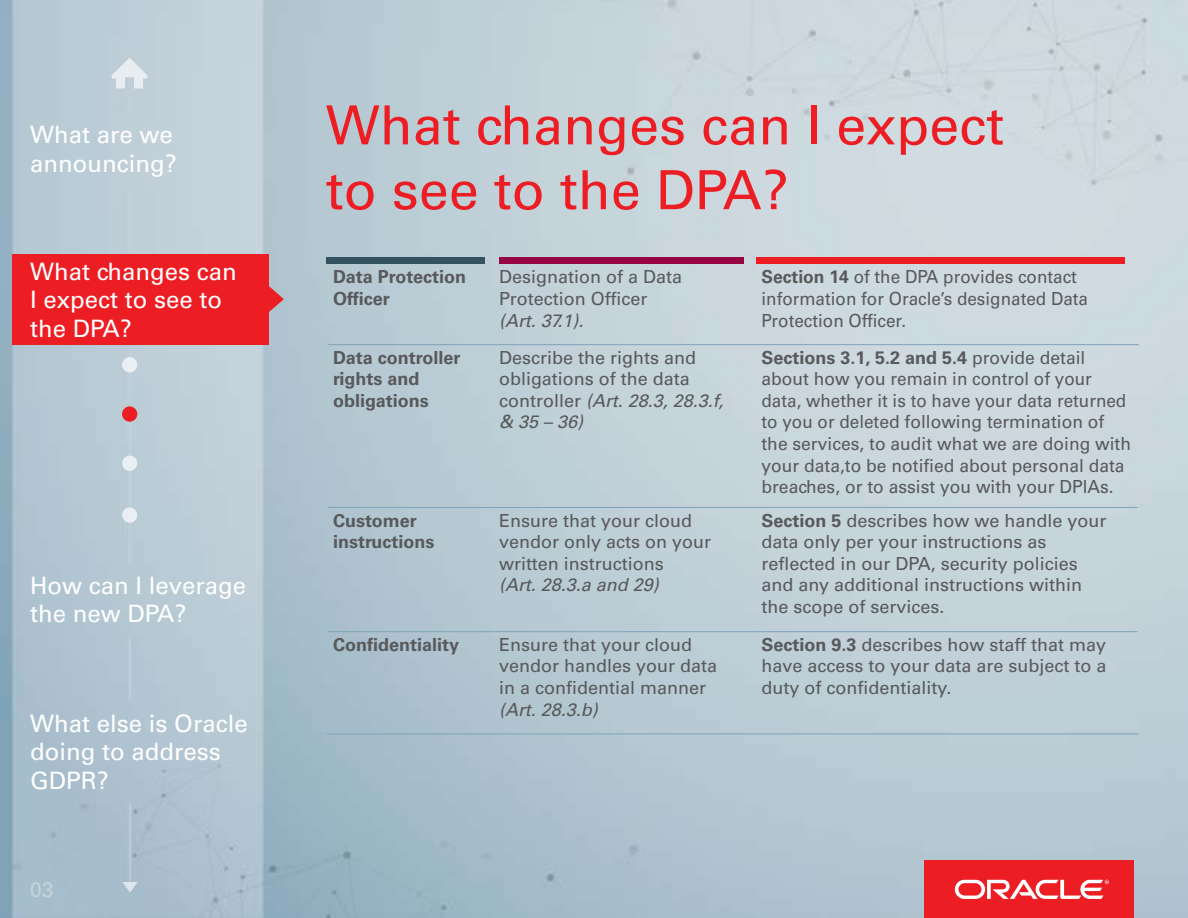
<style>
.page{position:relative;width:1188px;height:918px;background:#fff}
.page>*{position:absolute;margin:0;border:0;box-sizing:border-box;transform-origin:0 0}
.t1{font:54px "Univers LT Std";color:#ed1d24}
.t2{font:24px "Univers LT Std";color:#fff}
.t3{font:21px "Univers LT Std";color:#c5d5d9}
.t4{font:18px/21.6px "Univers LT Std";color:#58595b}
.t5{font:700 18px "Univers LT Std";color:#58595b}
.t6{font:18px "Univers LT Std";color:#58595b;scale:.95 1}
.t7{font:italic 18px "Univers LT Std";color:#58595b}
.s1{font-weight:700}
.s2{font-style:normal}
</style>
<div class="page">
<img style="left:0;top:0;width:1188px;height:918px">
<div style="left:925px;top:861px;width:209px;height:57px;background:#ed1d24"></div>
<svg style="left:955px;top:880px;width:154px;height:19px"></svg>
<hr style="left:328px;top:344px;width:165px;height:1px;background:#80a4b8">
<hr style="left:493px;top:344px;width:263px;height:1px;background:#80a4b8">
<hr style="left:756px;top:344px;width:383px;height:1px;background:#80a4b8">
<hr style="left:327px;top:734px;width:166px;height:1px;background:#80a4b8">
<hr style="left:493px;top:734px;width:263px;height:1px;background:#80a4b8">
<hr style="left:756px;top:734px;width:383px;height:1px;background:#80a4b8">
<hr style="left:328px;top:631px;width:165px;height:1px;background:#80a4b8">
<hr style="left:493px;top:631px;width:263px;height:1px;background:#80a4b8">
<hr style="left:756px;top:631px;width:381px;height:1px;background:#80a4b8">
<hr style="left:328px;top:507px;width:165px;height:1px;background:#80a4b8">
<hr style="left:493px;top:507px;width:263px;height:1px;background:#80a4b8">
<hr style="left:756px;top:507px;width:381px;height:1px;background:#80a4b8">
<div style="left:756px;top:257px;width:369px;height:7px;background:#ed1d24"></div>
<div style="left:500px;top:257px;width:244px;height:7px;background:#970444"></div>
<div style="left:326px;top:257px;width:159px;height:7px;background:#345160"></div>
<svg style="left:122px;top:882px;width:16px;height:10px"></svg>
<svg style="left:111px;top:58px;width:37px;height:31px"></svg>
<div style="left:12px;top:254px;width:257px;height:91px;background:#ed1d24"></div>
<svg style="left:269px;top:286px;width:15px;height:26px"></svg>
<div style="left:122px;top:357px;width:15px;height:15px;background:#ebeff3;border-radius:50%"></div>
<div style="left:122px;top:406px;width:15px;height:16px;background:#ed1d24;border-radius:50%"></div>
<div style="left:122px;top:456px;width:15px;height:15px;background:#eaeff2;border-radius:50%"></div>
<svg style="left:122px;top:507px;width:15px;height:16px"></svg>
<p class="t2" style="left:30px;top:121px;width:144px">What are we</p>
<p class="t2" style="left:30px;top:149px;width:148px">announcing?</p>
<p class="t2" style="left:30px;top:257px;width:208px">What changes can</p>
<p class="t2" style="left:30px;top:314px;width:103px">the DPA?</p>
<p class="t2" style="left:30px;top:286px;width:194px">I expect to see to</p>
<p class="t1" style="left:326px;top:93px;width:680px">What changes can I expect</p>
<p class="t1" style="left:326px;top:158px;width:464px">to see to the DPA?</p>
<p class="t5" style="left:333px;top:267px;width:134px">Data Protection</p>
<p class="t4" style="left:499px;top:266px;width:185px">Designation of a Data</p>
<p class="t6" style="left:762px;top:266px;width:334px"><span class="s1">Section 14</span> of the DPA provides contact</p>
<p class="t5" style="left:333px;top:288px;width:58px">Offcer</p>
<p class="t4" style="left:499px;top:288px;width:150px">Protection Offcer</p>
<p class="t6" style="left:762px;top:288px;width:345px">information for Oracle’s designated Data</p>
<p class="t7" style="left:499px;top:310px;width:86px">(Art. 37.1).</p>
<p class="t6" style="left:762px;top:310px;width:154px">Protection Offcer.</p>
<p class="t5" style="left:333px;top:347px;width:129px">Data controller</p>
<p class="t4" style="left:499px;top:347px;width:199px">Describe the rights and</p>
<p class="t5" style="left:333px;top:368px;width:88px">rights and</p>
<p class="t4" style="left:499px;top:368px;width:192px">obligations of the data</p>
<p class="t5" style="left:333px;top:390px;width:97px">obligations</p>
<p class="t7" style="left:499px;top:390px;width:226px"><span class="s2">controller</span> (Art. 28.3, 28.3.f,</p>
<p class="t7" style="left:499px;top:411px;width:86px">&amp; 35 – 36)</p>
<p class="t4" style="left:762px;top:347px;width:371px"><span class="s1">Sections 3.1, 5.2 and 5.4</span> provide detail about how you remain in control of your data, whether it is to have your data returned to you or deleted following termination of the services, to audit what we are doing with your data,to be notifed about personal data breaches, or to assist you with your DPIAs.</p>
<p class="t5" style="left:333px;top:510px;width:85px">Customer</p>
<p class="t4" style="left:499px;top:509px;width:195px">Ensure that your cloud</p>
<p class="t4" style="left:762px;top:509px;width:347px"><span class="s1">Section 5</span> describes how we handle your</p>
<p class="t5" style="left:333px;top:531px;width:103px">instructions</p>
<p class="t4" style="left:499px;top:531px;width:214px">vendor only acts on your</p>
<p class="t4" style="left:762px;top:531px;width:287px">data only per your instructions as</p>
<p class="t4" style="left:499px;top:553px;width:166px">written instructions</p>
<p class="t4" style="left:762px;top:553px;width:318px">refected in our DPA, security policies</p>
<p class="t2" style="left:30px;top:571px;width:218px">How can I leverage</p>
<p class="t7" style="left:499px;top:574px;width:161px">(Art. 28.3.a and 29)</p>
<p class="t4" style="left:762px;top:574px;width:322px">and any additional instructions within the scope of services.</p>
<p class="t2" style="left:30px;top:600px;width:158px">the new DPA?</p>
<p class="t2" style="left:30px;top:709px;width:219px">What else is Oracle</p>
<p class="t2" style="left:30px;top:738px;width:192px">doing to address</p>
<p class="t2" style="left:30px;top:766px;width:80px">GDPR?</p>
<p class="t3" style="left:30px;top:877px;width:25px">03</p>
<p class="t5" style="left:333px;top:634px;width:128px">Confdentiality</p>
<p class="t4" style="left:499px;top:634px;width:195px">Ensure that your cloud</p>
<p class="t4" style="left:762px;top:634px;width:346px"><span class="s1">Section 9.3</span> describes how staff that may</p>
<p class="t4" style="left:499px;top:655px;width:220px">vendor handles your data</p>
<p class="t4" style="left:762px;top:655px;width:347px">have access to your data are subject to a</p>
<p class="t4" style="left:499px;top:677px;width:209px">in a confdential manner</p>
<p class="t4" style="left:762px;top:677px;width:192px">duty of confdentiality.</p>
<p class="t7" style="left:499px;top:698px;width:100px">(Art. 28.3.b)</p>
</div>
